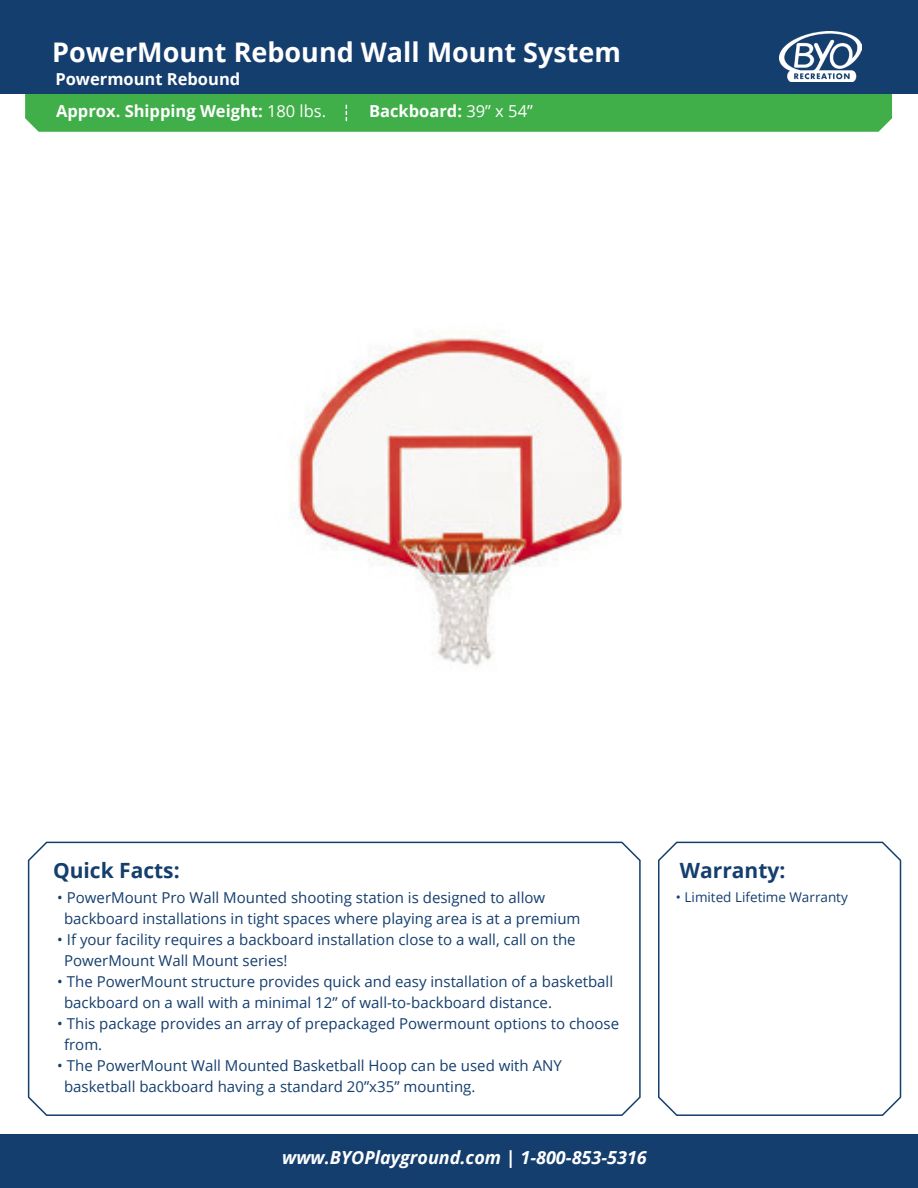
<style>
.page{position:relative;width:918px;height:1188px;background:#fff}
.page>*{position:absolute;margin:0;border:0;box-sizing:border-box;transform-origin:0 0}
.t1{font:700 27px "Open Sans";color:#fff}
.t2{font:700 21px "Open Sans";color:#143e6e}
.t3{font:italic 700 18px "Open Sans";color:#fff}
.t4{font:700 16.5px "Open Sans";color:#fff}
.t5{font:15px/21px "Open Sans";color:#143e6e}
.t6{font:13.5px "Open Sans";color:#143e6e}
.s1{font-weight:400}
</style>
<div class="page">
<div style="left:25px;top:94px;width:867px;height:38px;background:#40ae49"></div>
<svg style="left:346px;top:105px;width:1px;height:16px"></svg>
<div style="left:0;top:1134px;width:918px;height:54px;background:#143e6e"></div>
<div style="left:0;top:0;width:918px;height:94px;background:#143e6e"></div>
<svg style="left:658px;top:841px;width:244px;height:275px"></svg>
<svg style="left:27px;top:841px;width:614px;height:275px"></svg>
<img style="left:780px;top:31px;width:82px;height:51px">
<img style="left:291px;top:333px;width:331px;height:333px">
<p class="t1" style="left:52px;top:33px;width:570px">PowerMount Rebound Wall Mount System</p>
<p class="t4" style="left:55px;top:68px;width:186px">Powermount Rebound</p>
<p class="t4" style="left:56px;top:100px;width:272px">Approx. Shipping Weight: <span class="s1">180 lbs.</span></p>
<p class="t4" style="left:369px;top:100px;width:165px">Backboard: <span class="s1">39” x 54”</span></p>
<p class="t2" style="left:53px;top:856px;width:128px">Quick Facts:</p>
<p class="t2" style="left:680px;top:856px;width:107px">Warranty:</p>
<p class="t5" style="left:64px;top:887px;width:518px;text-indent:-7px">• PowerMount Pro Wall Mounted shooting station is designed to allow backboard installations in tight spaces where playing area is at a premium</p>
<p class="t5" style="left:64px;top:929px;width:513px;text-indent:-7px">• If your facility requires a backboard installation close to a wall, call on the<br>PowerMount Wall Mount series!</p>
<p class="t5" style="left:64px;top:971px;width:551px;text-indent:-7px">• The PowerMount structure provides quick and easy installation of a basketball backboard on a wall with a minimal 12” of wall-to-backboard distance.</p>
<p class="t5" style="left:64px;top:1013px;width:557px;text-indent:-7px">• This package provides an array of prepackaged Powermount options to choose from.</p>
<p class="t5" style="left:64px;top:1055px;width:499px;text-indent:-7px">• The PowerMount Wall Mounted Basketball Hoop can be used with ANY basketball backboard having a standard 20”x35” mounting.</p>
<p class="t3" style="left:282px;top:1145px;width:366px">www.BYOPlayground.com | 1-800-853-5316</p>
<p class="t6" style="left:676px;top:888px;width:173px">• Limited Lifetime Warranty</p>
</div>
